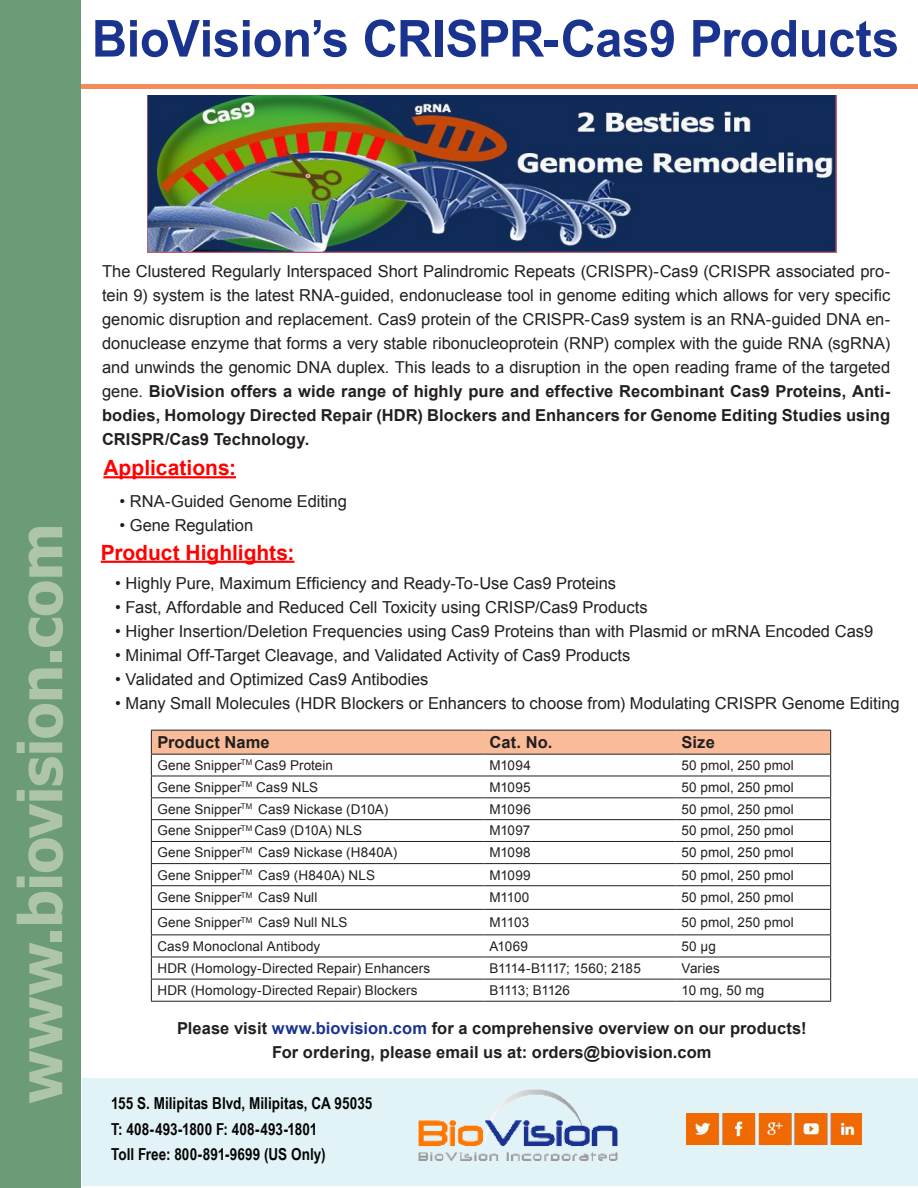
<style>
.page{position:relative;width:918px;height:1188px;background:#fff}
.page>*{position:absolute;margin:0;border:0;box-sizing:border-box;transform-origin:0 0}
.t1{font:700 60px "Tahoma";letter-spacing:-.015em;color:#afc5a9}
.t2{font:700 51px "Arial Narrow";letter-spacing:-.005em;color:#19338f;scale:1.17 1}
.t3{font:700 21px "Arial";color:#f00}
.t4{font:16.5px/24px "Arial";color:#231f20;text-align:justify}
.t5{font:700 16.5px "Arial";letter-spacing:.005em;color:#231f20}
.t6{font:700 16.5px/25.5px "Arial Narrow";letter-spacing:.005em;color:#040503}
.t7{font:13.5px "Arial";letter-spacing:.01em;color:#231f20}
.t8{font:13.5px "Arial";letter-spacing:-.035em;color:#231f20}
.t9{font:13.5px "Arial";letter-spacing:-.04em;color:#231f20}
.s1{font-weight:700}
.s2{color:#19338f}
</style>
<div class="page">
<div style="left:0;top:0;width:81px;height:1188px;background:#6b9b77"></div>
<div style="left:82px;top:1078px;width:836px;height:108px;background:#e2f3f8"></div>
<img style="left:418px;top:1089px;width:200px;height:72px">
<img style="left:686px;top:1113px;width:175px;height:32px">
<hr style="left:81px;top:84px;width:837px;height:4px;background:#f68b59">
<img style="left:148px;top:96px;width:689px;height:157px">
<hr style="left:103px;top:476px;width:133px;height:2px;background:#f00">
<hr style="left:101px;top:561px;width:193px;height:2px;background:#f00">
<svg style="left:151px;top:730px;width:680px;height:271px"></svg>
<hr style="left:151px;top:1001px;width:333px;height:1px;background:#231f20">
<hr style="left:484px;top:1001px;width:192px;height:1px;background:#231f20">
<hr style="left:676px;top:1001px;width:155px;height:1px;background:#231f20">
<h2 class="t2" style="left:92px;top:0;width:692px">BioVision’s CRISPR-Cas9 Products</h2>
<h1 class="t1" style="left:-2px;top:1104px;width:582px;rotate:-90deg">www.biovision.com</h1>
<p class="t4" style="left:102px;top:259px;width:790px">The Clustered Regularly Interspaced Short Palindromic Repeats (CRISPR)-Cas9 (CRISPR associated pro&shy;tein 9) system is the latest RNA-guided, endonuclease tool in genome editing which allows for very specific genomic disruption and replacement. Cas9 protein of the CRISPR-Cas9 system is an RNA-guided DNA en&shy;donuclease enzyme that forms a very stable ribonucleoprotein (RNP) complex with the guide RNA (sgRNA) and unwinds the genomic DNA duplex. This leads to a disruption in the open reading frame of the targeted gene. <span class="s1">BioVision offers a wide range of highly pure and effective Recombinant Cas9 Proteins, Anti&shy;bodies, Homology Directed Repair (HDR) Blockers and Enhancers for Genome Editing Studies using CRISPR/Cas9 Technology.</span></p>
<p class="t3" style="left:103px;top:454px;width:134px">Applications:</p>
<p class="t4" style="left:119px;top:489px;width:229px">• RNA-Guided Genome Editing</p>
<p class="t4" style="left:119px;top:513px;width:135px">• Gene Regulation</p>
<p class="t3" style="left:101px;top:538px;width:195px">Product Highlights:</p>
<p class="t4" style="left:115px;top:571px;width:502px">• Highly Pure, Maximum Efficiency and Ready-To-Use Cas9 Proteins</p>
<p class="t4" style="left:115px;top:595px;width:534px">• Fast, Affordable and Reduced Cell Toxicity using CRISP/Cas9 Products</p>
<p class="t4" style="left:115px;top:619px;width:759px">• Higher Insertion/Deletion Frequencies using Cas9 Proteins than with Plasmid or mRNA Encoded Cas9</p>
<p class="t4" style="left:115px;top:643px;width:517px">• Minimal Off-Target Cleavage, and Validated Activity of Cas9 Products</p>
<p class="t4" style="left:115px;top:667px;width:315px">• Validated and Optimized Cas9 Antibodies</p>
<p class="t4" style="left:115px;top:691px;width:786px">• Many Small Molecules (HDR Blockers or Enhancers to choose from) Modulating CRISPR Genome Editing</p>
<p class="t5" style="left:157px;top:731px;width:114px">Product Name</p>
<p class="t5" style="left:490px;top:731px;width:64px">Cat. No.</p>
<p class="t5" style="left:682px;top:731px;width:35px">Size</p>
<p class="t7" style="left:157px;top:756px;width:177px">Gene Snipper<sup>TM</sup> Cas9 Protein</p>
<p class="t7" style="left:490px;top:756px;width:43px">M1094</p>
<p class="t7" style="left:682px;top:756px;width:114px">50 pmol, 250 pmol</p>
<p class="t7" style="left:157px;top:778px;width:162px">Gene Snipper<sup>TM</sup> Cas9 NLS</p>
<p class="t7" style="left:490px;top:778px;width:43px">M1095</p>
<p class="t7" style="left:682px;top:778px;width:114px">50 pmol, 250 pmol</p>
<p class="t7" style="left:157px;top:800px;width:232px">Gene Snipper<sup>TM</sup> Cas9 Nickase (D10A)</p>
<p class="t7" style="left:490px;top:800px;width:43px">M1096</p>
<p class="t7" style="left:682px;top:800px;width:114px">50 pmol, 250 pmol</p>
<p class="t7" style="left:157px;top:822px;width:206px">Gene Snipper<sup>TM</sup> Cas9 (D10A) NLS</p>
<p class="t7" style="left:490px;top:822px;width:42px">M1097</p>
<p class="t7" style="left:682px;top:822px;width:114px">50 pmol, 250 pmol</p>
<p class="t7" style="left:157px;top:844px;width:241px">Gene Snipper<sup>TM</sup> Cas9 Nickase (H840A)</p>
<p class="t7" style="left:490px;top:844px;width:43px">M1098</p>
<p class="t7" style="left:682px;top:844px;width:114px">50 pmol, 250 pmol</p>
<p class="t7" style="left:157px;top:866px;width:219px">Gene Snipper<sup>TM</sup> Cas9 (H840A) NLS</p>
<p class="t7" style="left:490px;top:866px;width:43px">M1099</p>
<p class="t7" style="left:682px;top:866px;width:114px">50 pmol, 250 pmol</p>
<p class="t7" style="left:157px;top:889px;width:162px">Gene Snipper<sup>TM</sup> Cas9 Null</p>
<p class="t7" style="left:490px;top:889px;width:41px">M1100</p>
<p class="t7" style="left:682px;top:889px;width:114px">50 pmol, 250 pmol</p>
<p class="t7" style="left:157px;top:913px;width:192px">Gene Snipper<sup>TM</sup> Cas9 Null NLS</p>
<p class="t7" style="left:490px;top:913px;width:41px">M1103</p>
<p class="t7" style="left:682px;top:913px;width:114px">50 pmol, 250 pmol</p>
<p class="t7" style="left:157px;top:937px;width:164px">Cas9 Monoclonal Antibody</p>
<p class="t7" style="left:490px;top:937px;width:40px">A1069</p>
<p class="t7" style="left:682px;top:937px;width:36px">50 μg</p>
<p class="t7" style="left:157px;top:959px;width:274px">HDR (Homology-Directed Repair) Enhancers</p>
<p class="t8" style="left:490px;top:959px;width:153px">B1114-B1117; 1560; 2185</p>
<p class="t7" style="left:682px;top:959px;width:40px">Varies</p>
<p class="t7" style="left:157px;top:982px;width:262px">HDR (Homology-Directed Repair) Blockers</p>
<p class="t9" style="left:490px;top:982px;width:82px">B1113; B1126</p>
<p class="t7" style="left:682px;top:982px;width:84px">10 mg, 50 mg</p>
<p class="t5" style="left:177px;top:1017px;width:631px">Please visit <span class="s2">www.biovision.com</span> for a comprehensive overview on our products!</p>
<p class="t5" style="left:272px;top:1041px;width:441px">For ordering, please email us at: orders@biovision.com</p>
<p class="t6" style="left:111px;top:1090px;width:263px">155 S. Milipitas Blvd, Milipitas, CA 95035<br>T: 408-493-1800 F: 408-493-1801<br>Toll Free: 800-891-9699 (US Only)</p>
</div>
